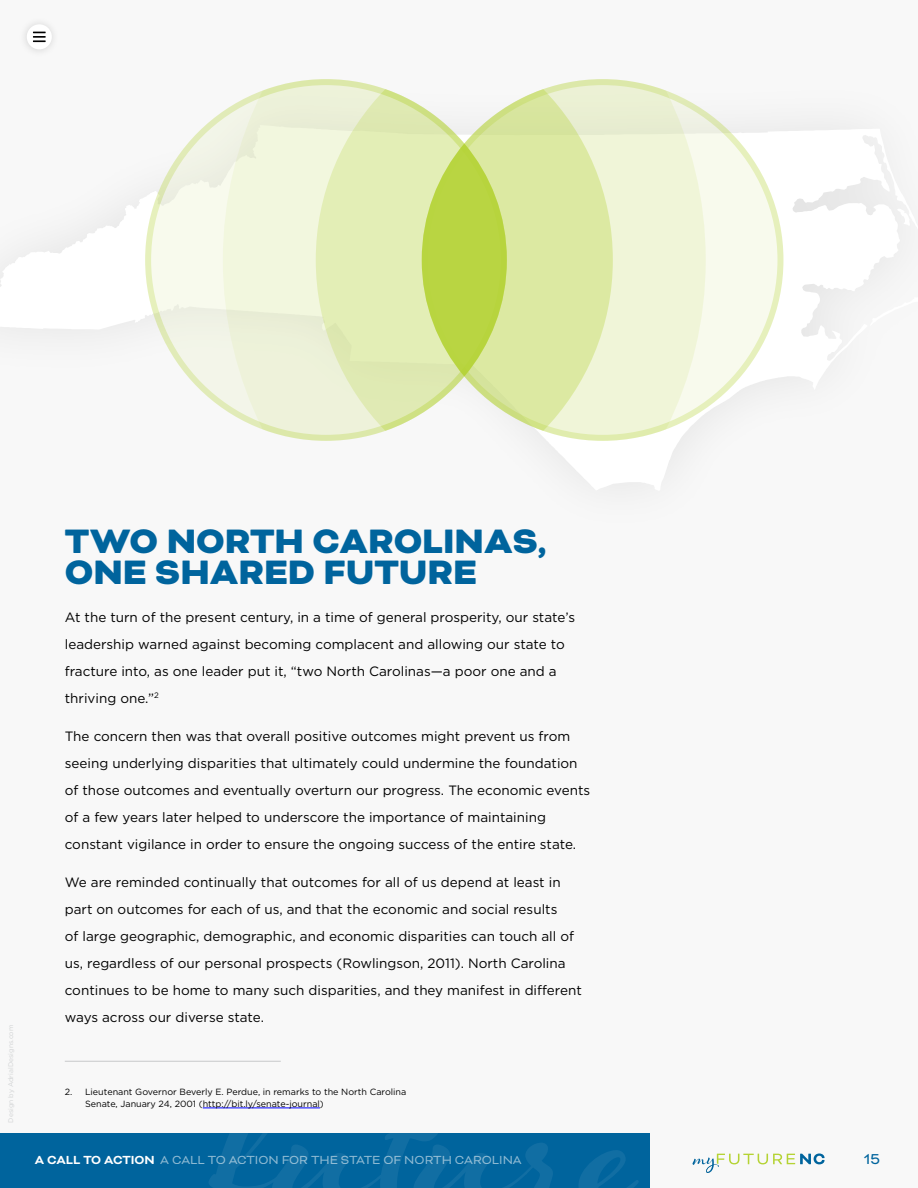
<style>
.page{position:relative;width:918px;height:1188px;background:#f8f8f8}
.page>*{position:absolute;margin:0;border:0;box-sizing:border-box;transform-origin:0 0}
.t1{font:900 39px/31.5px "Bicyclette";color:#00649d}
.t2{font:16.5px "Bicyclette";color:#00649d}
.t3{font:13.5px/27px "Gotham";color:#000}
.t4{font:13.5px "Bicyclette";color:#fff}
.t5{font:9px/12px "Gotham";color:#000}
.t6{font:6.75px "Gotham";color:#d1d3d4}
.s1{font-weight:700}
</style>
<div class="page">
<div style="left:0;top:1133px;width:650px;height:55px;background:#00649d"></div>
<svg style="left:204px;top:1107px;width:435px;height:81px"></svg>
<svg style="left:692px;top:1153px;width:133px;height:20px"></svg>
<hr style="left:65px;top:1061px;width:216px;height:1px;background:#c7c8ca">
<hr style="left:203px;top:1108px;width:117px;height:1px;background:#00f">
<svg style="left:0;top:125px;width:883px;height:328px"></svg>
<svg style="left:425px;top:82px;width:355px;height:356px;fill:#f8faed"></svg>
<svg style="left:223px;top:79px;width:483px;height:362px;fill:#f0f5d8"></svg>
<svg style="left:377px;top:89px;width:236px;height:342px;background:#e1ebb5"></svg>
<svg style="left:148px;top:82px;width:356px;height:356px;background:#eaf1ce"></svg>
<svg style="left:422px;top:143px;width:85px;height:233px;background:#bdd74e"></svg>
<div style="left:27px;top:24px;width:25px;height:25px;background:#fff;border-radius:50%"></div>
<svg style="left:33px;top:32px;width:13px;height:10px"></svg>
<p class="t6" style="left:6px;top:1123px;width:99px;rotate:-90deg">Design by AdrialDesigns.com</p>
<h1 class="t1" style="left:65px;top:526px;width:483px">TWO NORTH CAROLINAS,<br>ONE SHARED FUTURE</h1>
<p class="t3" style="left:65px;top:603px;width:512px">At the turn of the present century, in a time of general prosperity, our state’s leadership warned against becoming complacent and allowing our state to fracture into, as one leader put it, “two North Carolinas—a poor one and a thriving one.”<sup>2</sup></p>
<p class="t3" style="left:65px;top:722px;width:527px">The concern then was that overall positive outcomes might prevent us from seeing underlying disparities that ultimately could undermine the foundation of those outcomes and eventually overturn our progress. The economic events of a few years later helped to underscore the importance of maintaining constant vigilance in order to ensure the ongoing success of the entire state.</p>
<p class="t3" style="left:65px;top:868px;width:519px">We are reminded continually that outcomes for all of us depend at least in part on outcomes for each of us, and that the economic and social results<br>of large geographic, demographic, and economic disparities can touch all of us, regardless of our personal prospects (Rowlingson, 2011). North Carolina continues to be home to many such disparities, and they manifest in different ways across our diverse state.</p>
<p class="t5" style="left:85px;top:1086px;width:323px;text-indent:-20px">2. Lieutenant Governor Beverly E. Perdue, in remarks to the North Carolina<br>Senate, January 24, 2001 (http://bit.ly/senate-journal)</p>
<p class="t4" style="left:35px;top:1152px;width:489px"><span class="s1">A CALL TO ACTION</span> A CALL TO ACTION FOR THE STATE OF NORTH CAROLINA</p>
<p class="t2" style="left:864px;top:1150px;width:18px">15</p>
</div>
